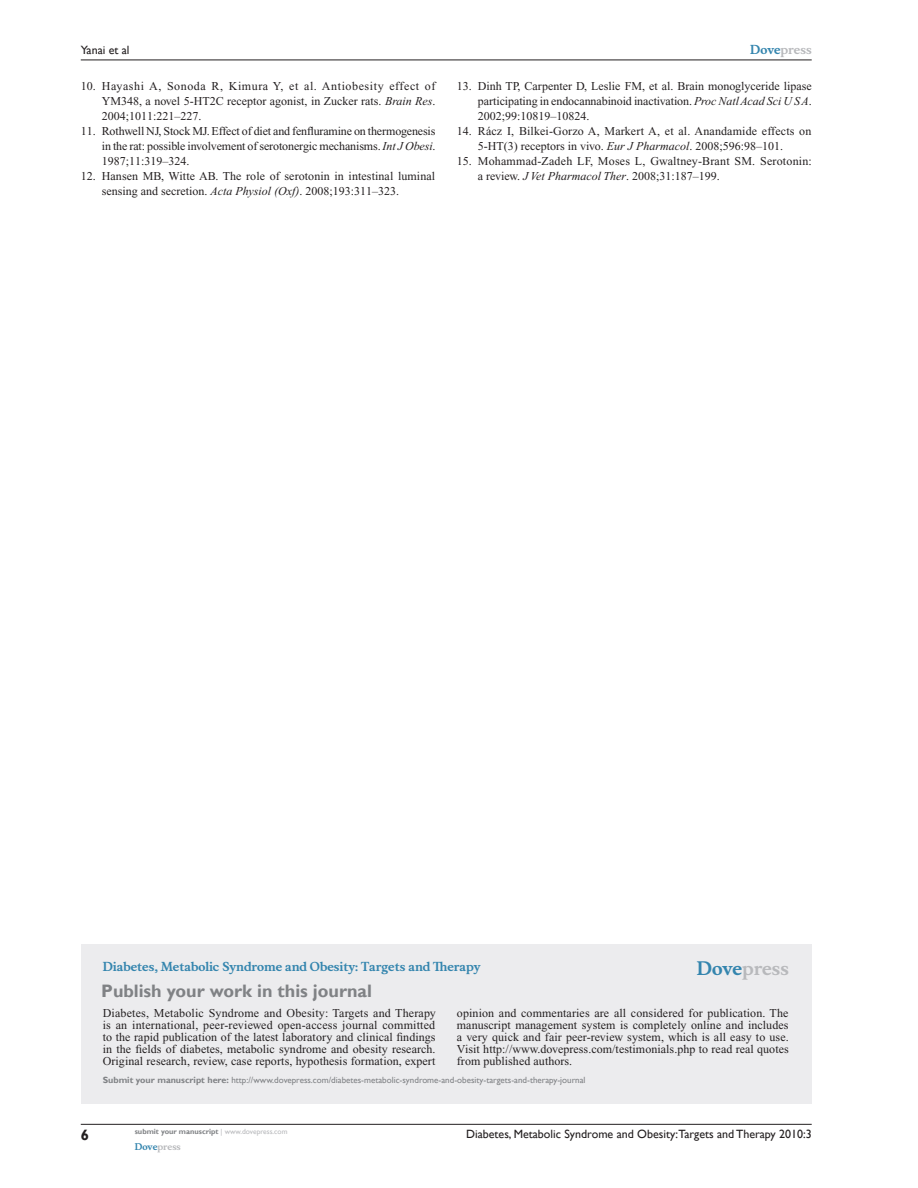
<style>
.page{position:relative;width:918px;height:1188px;background:#fff}
.page>*{position:absolute;margin:0;border:0;box-sizing:border-box;transform-origin:0 0}
.t1{font:700 18px "Gill Sans";color:#808285}
.t2{font:700 18px "Musee";color:#b8b9bc}
.t3{font:12px/15px "Times New Roman";color:#231f20;text-align:justify}
.t4{font:12px "Gill Sans";color:#231f20}
.t5{font:700 12px "Musee";color:#3485ae}
.t6{font:700 12px "Musee";color:#b8b9bc}
.t7{font:9px "Gill Sans";color:#808285}
.t8{font:700 9px "Musee";color:#b8b9bc}
.t9{font:700 7.5px "Gill Sans";color:#808285}
.s1{color:#3485ae}
.s2{font-style:italic}
.s3{font-weight:700}
.s4{font-weight:400;color:#b8b9bc}
</style>
<div class="page">
<div style="left:81px;top:944px;width:731px;height:159px;background:#ececee"></div>
<hr style="left:81px;top:1124px;width:731px;height:1px;background:#231f20">
<hr style="left:81px;top:60px;width:731px;height:1px;background:#231f20">
<p class="t4" style="left:81px;top:43px;width:50px">Yanai et al</p>
<p class="t6" style="left:750px;top:43px;width:63px"><span class="s1">Dove</span>press</p>
<p class="t3" style="left:102px;top:79px;width:335px;text-indent:-21px">10. Hayashi A, Sonoda R, Kimura Y, et al. Antiobesity effect of YM348, a novel 5-HT2C receptor agonist, in Zucker rats. <span class="s2">Brain Res</span>.<br>2004;1011:221–227.</p>
<p class="t3" style="left:102px;top:124px;width:335px;text-indent:-21px">11. Rothwell NJ, Stock MJ. Effect of diet and fenfluramine on thermogenesis in the rat: possible involvement of serotonergic mechanisms. <span class="s2">Int J Obesi</span>.<br>1987;11:319–324.</p>
<p class="t3" style="left:102px;top:169px;width:335px;text-indent:-21px">12. Hansen MB, Witte AB. The role of serotonin in intestinal luminal sensing and secretion. <span class="s2">Acta Physiol (Oxf)</span>. 2008;193:311–323.</p>
<p class="t3" style="left:478px;top:79px;width:335px;text-indent:-21px">13. Dinh TP, Carpenter D, Leslie FM, et al. Brain monoglyceride lipase participating in endocannabinoid inactivation. <span class="s2">Proc Natl Acad Sci U S A</span>.<br>2002;99:10819–10824.</p>
<p class="t3" style="left:457px;top:124px;width:356px;text-align:center">14. Rácz I, Bilkei-Gorzo A, Markert A, et al. Anandamide effects on<br>5-HT(3) receptors in vivo. <span class="s2">Eur J Pharmacol</span>. 2008;596:98–101.</p>
<p class="t3" style="left:478px;top:154px;width:336px;text-indent:-21px">15. Mohammad-Zadeh LF, Moses L, Gwaltney-Brant SM. Serotonin: a review. <span class="s2">J Vet Pharmacol Ther</span>. 2008;31:187–199.</p>
<p class="t5" style="left:103px;top:959px;width:379px">Diabetes, Metabolic Syndrome and Obesity: Targets and Therapy</p>
<h1 class="t1" style="left:101px;top:980px;width:272px">Publish your work in this journal</h1>
<h1 class="t2" style="left:697px;top:958px;width:94px"><span class="s1">Dove</span>press</h1>
<p class="t3" style="left:103px;top:1007px;width:335px;line-height:12px">Diabetes, Metabolic Syndrome and Obesity: Targets and Therapy is an international, peer-reviewed open-access journal committed to the rapid publication of the latest laboratory and clinical findings in the fields of diabetes, metabolic syndrome and obesity research.<br>Original research, review, case reports, hypothesis formation, expert</p>
<p class="t3" style="left:457px;top:1007px;width:333px;line-height:12px">opinion and commentaries are all considered for publication. The manuscript management system is completely online and includes a very quick and fair peer-review system, which is all easy to use.<br>Visit http://www.dovepress.com/testimonials.php to read real quotes from published authors.</p>
<p class="t7" style="left:103px;top:1075px;width:484px"><span class="s3">Submit your manuscript here:</span> http://www.dovepress.com/diabetes-metabolic-syndrome-and-obesity-targets-and-therapy-journal</p>
<p class="t9" style="left:135px;top:1127px;width:154px">submit your manuscript <span class="s4">| www.dovepress.com</span></p>
<p class="t8" style="left:135px;top:1141px;width:48px"><span class="s1">Dove</span>press</p>
<p class="t4" style="left:466px;top:1127px;width:347px">Diabetes, Metabolic Syndrome and Obesity:Targets and Therapy 2010:3</p>
</div>
